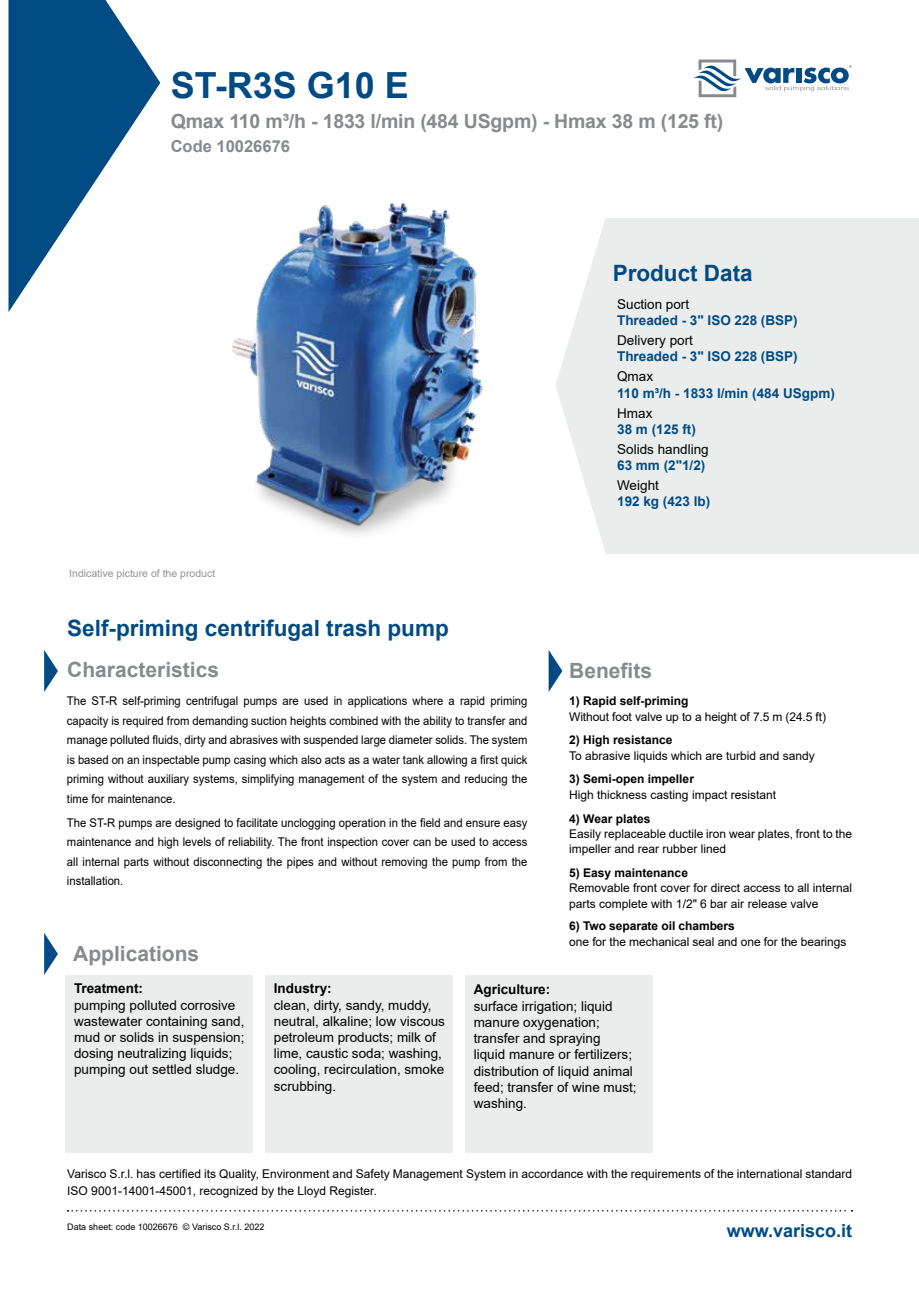
<style>
.page{position:relative;width:919px;height:1289px;background:#fff}
.page>*{position:absolute;margin:0;border:0;box-sizing:border-box;transform-origin:0 0}
.t1{font:700 36px "Arial";color:#004b84}
.t2{font:700 22.5px "Arial";color:#004b84}
.t3{font:700 21px "Arial";color:#878a8e}
.t4{font:700 19.5px "Arial";letter-spacing:-.01em;color:#878a8e}
.t5{font:700 18px "Arial";color:#004b84}
.t6{font:700 16.5px "Arial";color:#878a8e}
.t7{font:13.5px/16.2px "Arial";color:#000}
.t8{font:700 13.5px "Arial";color:#004b84}
.t9{font:700 13.5px "Arial";color:#000}
.t10{font:12px/19.5px "Arial";color:#000;text-align:justify;scale:.94 1}
.t11{font:12px/15.3px "Arial";color:#000}
.t12{font:700 12px "Arial";color:#000}
.t13{font:10.5px "Arial";color:#929292}
.t14{font:9px "Arial";color:#000}
</style>
<div class="page">
<div style="left:605px;top:218px;width:313px;height:335px;background:#ebedec"></div>
<svg style="left:556px;top:221px;width:49px;height:329px"></svg>
<svg style="left:44px;top:650px;width:14px;height:42px"></svg>
<svg style="left:44px;top:933px;width:14px;height:42px"></svg>
<svg style="left:548px;top:650px;width:14px;height:42px"></svg>
<svg style="left:9px;top:0;width:151px;height:312px"></svg>
<div style="left:65px;top:975px;width:187px;height:177px;background:#ebedec"></div>
<div style="left:265px;top:975px;width:187px;height:177px;background:#ebedec"></div>
<div style="left:465px;top:975px;width:187px;height:177px;background:#ebedec"></div>
<svg style="left:694px;top:60px;width:157px;height:37px"></svg>
<svg style="left:68px;top:1210px;width:784px;height:1px"></svg>
<img style="left:232px;top:202px;width:251px;height:333px">
<h1 class="t1" style="left:171px;top:60px;width:240px">ST-R3S G10 E</h1>
<h3 class="t4" style="left:171px;top:107px;width:554px">Qmax 110 m³/h - 1833 l/min (484 USgpm) - Hmax 38 m (125 ft)</h3>
<h3 class="t6" style="left:171px;top:134px;width:121px">Code 10026676</h3>
<h2 class="t2" style="left:612px;top:257px;width:142px">Product Data</h2>
<p class="t13" style="left:69px;top:566px;width:147px">Indicative picture of the product</p>
<h2 class="t2" style="left:67px;top:612px;width:383px">Self-priming centrifugal trash pump</h2>
<h3 class="t3" style="left:67px;top:654px;width:153px">Characteristics</h3>
<p class="t10" style="left:67px;top:691px;width:491px">The ST-R self-priming centrifugal pumps are used in applications where a rapid priming capacity is required from demanding suction heights combined with the ability to transfer and manage polluted fluids, dirty and abrasives with suspended large diameter solids. The system is based on an inspectable pump casing which also acts as a water tank allowing a first quick priming without auxiliary systems, simplifying management of the system and reducing the time for maintenance.</p>
<p class="t10" style="left:67px;top:812px;width:491px">The ST-R pumps are designed to facilitate unclogging operation in the field and ensure easy maintenance and high levels of reliability. The front inspection cover can be used to access all internal parts without disconnecting the pipes and without removing the pump from the installation.</p>
<h3 class="t3" style="left:73px;top:938px;width:128px">Applications</h3>
<p class="t7" style="left:617px;top:296px;width:74px">Suction port</p>
<p class="t8" style="left:617px;top:311px;width:182px">Threaded - 3" ISO 228 (BSP)</p>
<p class="t7" style="left:617px;top:332px;width:77px">Delivery port</p>
<p class="t8" style="left:617px;top:347px;width:182px">Threaded - 3" ISO 228 (BSP)</p>
<p class="t7" style="left:617px;top:368px;width:38px">Qmax</p>
<p class="t8" style="left:617px;top:383px;width:219px">110 m³/h - 1833 l/min (484 USgpm)</p>
<p class="t7" style="left:617px;top:405px;width:37px">Hmax</p>
<p class="t8" style="left:617px;top:419px;width:80px">38 m (125 ft)</p>
<p class="t7" style="left:617px;top:441px;width:93px">Solids handling</p>
<p class="t8" style="left:617px;top:456px;width:90px">63 mm (2"1/2)</p>
<p class="t7" style="left:617px;top:477px;width:43px">Weight</p>
<p class="t8" style="left:617px;top:492px;width:95px">192 kg (423 lb)</p>
<h3 class="t3" style="left:569px;top:655px;width:84px">Benefits</h3>
<p class="t12" style="left:569px;top:692px;width:121px">1) Rapid self-priming</p>
<p class="t11" style="left:569px;top:708px;width:258px">Without foot valve up to a height of 7.5 m (24.5 ft)</p>
<p class="t12" style="left:569px;top:731px;width:105px">2) High resistance</p>
<p class="t11" style="left:569px;top:747px;width:247px">To abrasive liquids which are turbid and sandy</p>
<p class="t12" style="left:569px;top:770px;width:126px">3) Semi-open impeller</p>
<p class="t11" style="left:569px;top:786px;width:208px">High thickness casting impact resistant</p>
<p class="t12" style="left:569px;top:810px;width:83px">4) Wear plates</p>
<p class="t11" style="left:569px;top:826px;width:284px">Easily replaceable ductile iron wear plates, front to the impeller and rear rubber lined</p>
<p class="t12" style="left:569px;top:864px;width:120px">5) Easy maintenance</p>
<p class="t11" style="left:569px;top:880px;width:284px">Removable front cover for direct access to all internal parts complete with 1/2" 6 bar air release valve</p>
<p class="t12" style="left:569px;top:917px;width:167px">6) Two separate oil chambers</p>
<p class="t11" style="left:569px;top:934px;width:279px">one for the mechanical seal and one for the bearings</p>
<p class="t9" style="left:74px;top:979px;width:71px">Treatment:</p>
<p class="t7" style="left:74px;top:996px;width:172px">pumping polluted corrosive wastewater containing sand, mud or solids in suspension; dosing neutralizing liquids; pumping out settled sludge.</p>
<p class="t9" style="left:274px;top:979px;width:59px">Industry:</p>
<p class="t7" style="left:274px;top:996px;width:173px">clean, dirty, sandy, muddy, neutral, alkaline; low viscous petroleum products; milk of lime, caustic soda; washing, cooling, recirculation, smoke scrubbing.</p>
<p class="t9" style="left:473px;top:980px;width:78px">Agriculture:</p>
<p class="t7" style="left:473px;top:997px;width:164px">surface irrigation; liquid manure oxygenation; transfer and spraying<br>liquid manure or fertilizers; distribution of liquid animal feed; transfer of wine must; washing.</p>
<p class="t11" style="left:67px;top:1165px;width:786px;line-height:16.5px">Varisco S.r.l. has certified its Quality, Environment and Safety Management System in accordance with the requirements of the international standard<br>ISO 9001-14001-45001, recognized by the Lloyd Register.</p>
<p class="t14" style="left:67px;top:1220px;width:199px">Data sheet: code 10026676 © Varisco S.r.l. 2022</p>
<h3 class="t5" style="left:726px;top:1217px;width:127px">www.varisco.it</h3>
</div>
